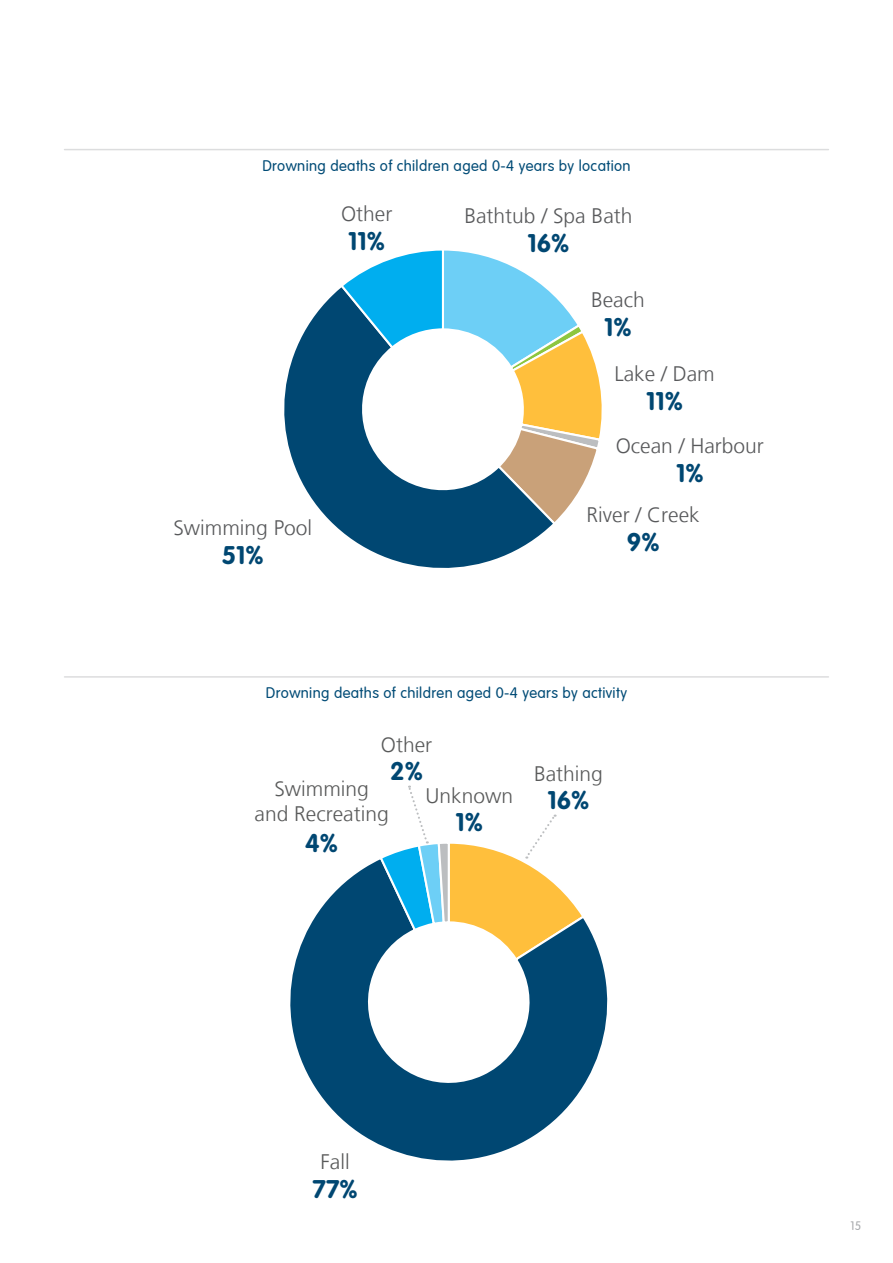
<style>
.page{position:relative;width:893px;height:1263px;background:#fff}
.page>*{position:absolute;margin:0;border:0;box-sizing:border-box;transform-origin:0 0}
.t1{font:700 25.2px "VAG Rounded Std";color:#004772}
.t2{font:300 21px "Frutiger LT";color:#58595b}
.t3{font:300 21px/25.2px "Frutiger LT";color:#595a5a;text-align:center}
.t4{font:300 15px "VAG Rounded LT Pro";letter-spacing:.025em;color:#004b76}
.t5{font:300 12px "VAG Rounded LT Pro";color:#a7a9ac}
</style>
<div class="page">
<hr style="left:65px;top:149px;width:763px;height:1px;background:#dcddde">
<hr style="left:65px;top:676px;width:763px;height:2px;background:#dcddde">
<svg style="left:284px;top:289px;width:266px;height:279px"></svg>
<svg style="left:339px;top:250px;width:263px;height:277px"></svg>
<svg style="left:290px;top:860px;width:318px;height:301px"></svg>
<svg style="left:378px;top:786px;width:208px;height:176px"></svg>
<p class="t4" style="left:262px;top:157px;width:370px">Drowning deaths of children aged 0-4 years by location</p>
<h2 class="t2" style="left:341px;top:202px;width:53px">Other</h2>
<h1 class="t1" style="left:348px;top:226px;width:38px">11%</h1>
<h2 class="t2" style="left:173px;top:516px;width:140px">Swimming Pool</h2>
<h1 class="t1" style="left:222px;top:541px;width:43px">51%</h1>
<h2 class="t2" style="left:464px;top:204px;width:170px">Bathtub / Spa Bath</h2>
<h1 class="t1" style="left:527px;top:229px;width:43px">16%</h1>
<h2 class="t2" style="left:591px;top:288px;width:55px">Beach</h2>
<h1 class="t1" style="left:604px;top:312px;width:29px">1%</h1>
<h2 class="t2" style="left:614px;top:362px;width:102px">Lake / Dam</h2>
<h1 class="t1" style="left:646px;top:386px;width:38px">11%</h1>
<h2 class="t2" style="left:616px;top:434px;width:150px">Ocean / Harbour</h2>
<h1 class="t1" style="left:676px;top:458px;width:29px">1%</h1>
<h2 class="t2" style="left:587px;top:503px;width:115px">River / Creek</h2>
<h1 class="t1" style="left:627px;top:527px;width:34px">9%</h1>
<p class="t4" style="left:266px;top:684px;width:362px">Drowning deaths of children aged 0-4 years by activity</p>
<h2 class="t3" style="left:381px;top:732px;width:53px">Other</h2>
<h1 class="t1" style="left:390px;top:756px;width:34px">2%</h1>
<h2 class="t3" style="left:534px;top:761px;width:70px">Bathing</h2>
<h2 class="t3" style="left:254px;top:776px;width:136px">Swimming<br>and Recreating</h2>
<h2 class="t3" style="left:425px;top:784px;width:89px">Unknown</h2>
<h1 class="t1" style="left:547px;top:785px;width:43px">16%</h1>
<h1 class="t1" style="left:455px;top:807px;width:29px">1%</h1>
<h1 class="t1" style="left:305px;top:828px;width:34px">4%</h1>
<h2 class="t3" style="left:321px;top:1149px;width:31px">Fall</h2>
<h1 class="t1" style="left:312px;top:1175px;width:47px">77%</h1>
<p class="t5" style="left:850px;top:1218px;width:12px">15</p>
</div>
